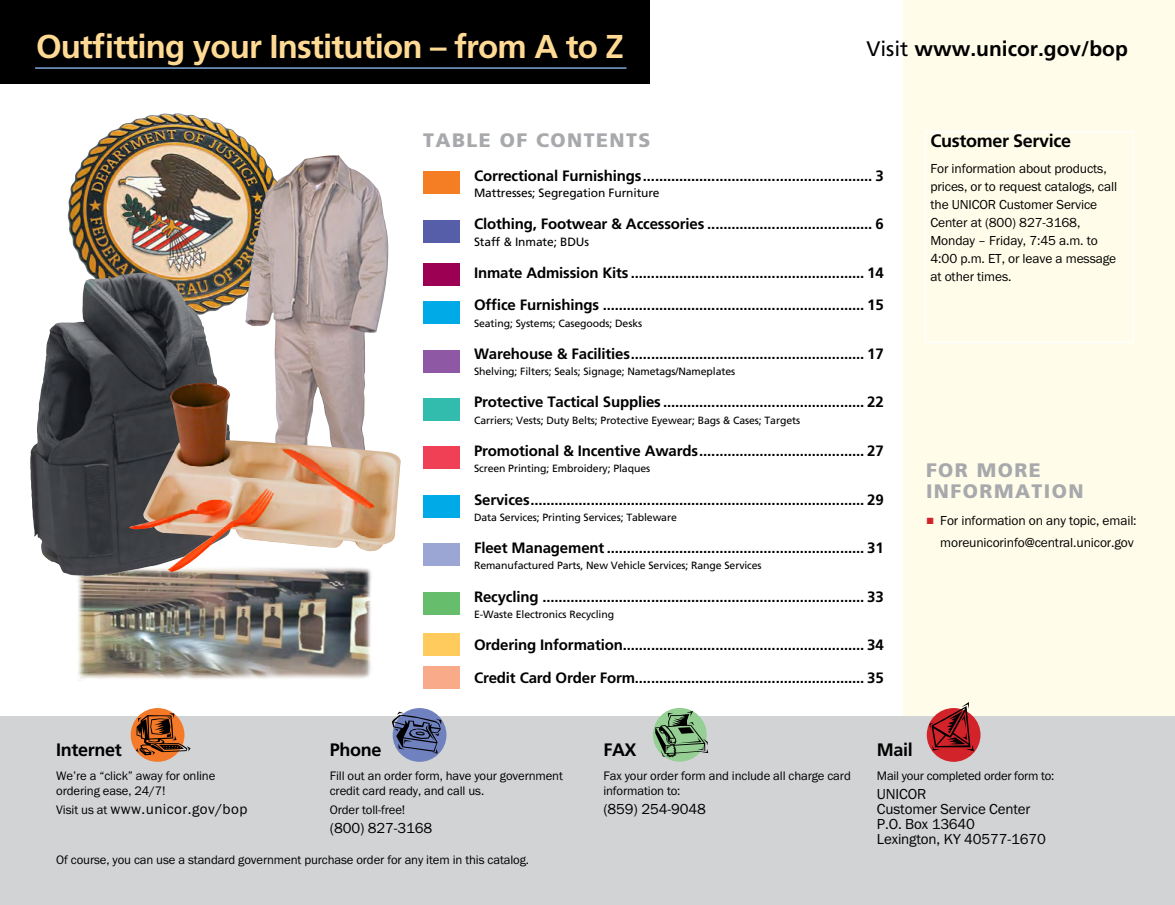
<style>
.page{position:relative;width:1175px;height:905px;background:#fff}
.page>*{position:absolute;margin:0;border:0;box-sizing:border-box;transform-origin:0 0}
.t1{font:700 33px "Frutiger";letter-spacing:-.025em;color:#ffda94}
.t2{font:700 21px "Frutiger";color:#000}
.LDSP_Major_SEC_HEAD{font:900 19.5px/21px "Frutiger";letter-spacing:.075em;color:#a7a9ac}
.LDSP_OYI_Prod_Head{font:700 18px "Frutiger";letter-spacing:-.02em;color:#000}
.LDSP_TOC_Head_leader{font:700 15px "Frutiger";letter-spacing:-.01em;color:#000}
.OYI_Product_Body{font:15px/15px "Franklin Gothic URW Boo";letter-spacing:-.01em;color:#000}
.OYI_Product_Body-2{font:15px "Franklin Gothic URW Boo";letter-spacing:.03em;color:#000}
.OYI_Product_Body-3{font:13.5px/18px "Franklin Gothic URW Boo";letter-spacing:-.01em;color:#000}
.OYI_Product_Body-4{font:12.75px/15px "Franklin Gothic URW Boo";letter-spacing:-.01em;color:#000}
.LDSP_TOC_Descrip{font:12px "Frutiger";letter-spacing:-.01em;color:#000}
.LDSP_TOC_Descrip-2{font:10.5px "Frutiger";letter-spacing:-.01em;color:#000}
.s1{font-weight:400}
.s2{font-size:12.75px}
.s3{color:#d2232a}
</style>
<div class="page">
<img style="left:68px;top:113px;width:192px;height:190px">
<div style="left:903px;top:0;width:271px;height:729px;background:#fffde9"></div>
<div style="left:0;top:716px;width:1174px;height:188px;background:#d1d3d4"></div>
<div style="left:0;top:0;width:650px;height:84px;background:#000"></div>
<hr style="left:35px;top:67px;width:591px;height:2px;background:#7da7d8">
<div style="left:924px;top:131px;width:209px;height:212px;border:2px solid #fff"></div>
<div style="left:423px;top:171px;width:37px;height:23px;background:#f57e25"></div>
<div style="left:423px;top:220px;width:37px;height:22px;background:#565eaa"></div>
<div style="left:423px;top:301px;width:37px;height:23px;background:#00aae7"></div>
<div style="left:423px;top:350px;width:37px;height:22px;background:#8e58a4"></div>
<div style="left:423px;top:398px;width:37px;height:22px;background:#32bcad"></div>
<div style="left:423px;top:447px;width:37px;height:22px;background:#ef4056"></div>
<div style="left:423px;top:495px;width:37px;height:22px;background:#00aae7"></div>
<div style="left:423px;top:543px;width:37px;height:23px;background:#9ba6d4"></div>
<div style="left:423px;top:592px;width:37px;height:22px;background:#66be6c"></div>
<div style="left:423px;top:666px;width:37px;height:23px;background:#f9aa89"></div>
<div style="left:423px;top:633px;width:37px;height:22px;background:#ffcb5d"></div>
<div style="left:423px;top:263px;width:37px;height:22px;background:#9c0052"></div>
<div style="left:131px;top:708px;width:53px;height:53px;background:#f47929;border-radius:50%"></div>
<svg style="left:136px;top:713px;width:55px;height:42px"></svg>
<div style="left:393px;top:708px;width:53px;height:53px;background:#7081c0;border-radius:50%"></div>
<svg style="left:392px;top:711px;width:49px;height:42px"></svg>
<svg style="left:653px;top:707px;width:53px;height:54px"></svg>
<svg style="left:655px;top:711px;width:53px;height:46px;background:#7a9e7a"></svg>
<div style="left:926px;top:708px;width:54px;height:53px;background:#d2232a;border-radius:50%"></div>
<svg style="left:929px;top:702px;width:45px;height:49px"></svg>
<img style="left:245px;top:155px;width:144px;height:228px">
<img style="left:78px;top:572px;width:294px;height:108px">
<img style="left:30px;top:274px;width:203px;height:302px">
<img style="left:129px;top:383px;width:272px;height:189px">
<p class="t1" style="left:36px;top:27px;width:589px">Outfitting your Institution – from A to Z</p>
<p class="t2" style="left:866px;top:36px;width:263px"><span class="s1">Visit</span> www.unicor.gov/bop</p>
<p class="LDSP_OYI_Prod_Head" style="left:56px;top:739px;width:67px">Internet</p>
<p class="OYI_Product_Body-4" style="left:56px;top:768px;width:161px">We’re a “click” away for online ordering ease, 24/7!</p>
<p class="OYI_Product_Body-2" style="left:56px;top:799px;width:193px"><span class="s2">Visit us at</span> www.unicor.gov/bop</p>
<p class="LDSP_Major_SEC_HEAD" style="left:423px;top:129px;width:229px">TABLE OF CONTENTS</p>
<p class="LDSP_TOC_Head_leader" style="left:474px;top:167px;width:411px">Correctional Furnishings......................................................... 3</p>
<p class="LDSP_TOC_Descrip" style="left:474px;top:186px;width:187px">Mattresses; Segregation Furniture</p>
<p class="LDSP_TOC_Head_leader" style="left:474px;top:215px;width:411px">Clothing, Footwear &amp; Accessories ......................................... 6</p>
<p class="LDSP_TOC_Descrip" style="left:474px;top:234px;width:117px">Staff &amp; Inmate; BDUs</p>
<p class="LDSP_TOC_Head_leader" style="left:474px;top:264px;width:411px">Inmate Admission Kits .......................................................... 14</p>
<p class="LDSP_TOC_Head_leader" style="left:474px;top:296px;width:411px">Office Furnishings ................................................................. 15</p>
<p class="LDSP_TOC_Descrip-2" style="left:474px;top:317px;width:170px">Seating; Systems; Casegoods; Desks</p>
<p class="LDSP_TOC_Head_leader" style="left:474px;top:345px;width:411px">Warehouse &amp; Facilities.......................................................... 17</p>
<p class="LDSP_TOC_Descrip-2" style="left:474px;top:365px;width:263px">Shelving; Filters; Seals; Signage; Nametags/Nameplates</p>
<p class="LDSP_TOC_Head_leader" style="left:474px;top:393px;width:411px">Protective Tactical Supplies .................................................. 22</p>
<p class="LDSP_TOC_Descrip-2" style="left:474px;top:414px;width:327px">Carriers; Vests; Duty Belts; Protective Eyewear; Bags &amp; Cases; Targets</p>
<p class="LDSP_TOC_Head_leader" style="left:474px;top:442px;width:411px">Promotional &amp; Incentive Awards......................................... 27</p>
<p class="LDSP_TOC_Descrip-2" style="left:474px;top:462px;width:178px">Screen Printing; Embroidery; Plaques</p>
<p class="LDSP_TOC_Head_leader" style="left:474px;top:490px;width:411px">Services................................................................................... 29</p>
<p class="LDSP_TOC_Descrip-2" style="left:474px;top:511px;width:204px">Data Services; Printing Services; Tableware</p>
<p class="LDSP_TOC_Head_leader" style="left:474px;top:539px;width:411px">Fleet Management ................................................................ 31</p>
<p class="LDSP_TOC_Descrip-2" style="left:474px;top:559px;width:289px">Remanufactured Parts, New Vehicle Services; Range Services</p>
<p class="LDSP_TOC_Head_leader" style="left:474px;top:587px;width:411px">Recycling ................................................................................ 33</p>
<p class="LDSP_TOC_Descrip-2" style="left:474px;top:608px;width:141px">E-Waste Electronics Recycling</p>
<p class="LDSP_TOC_Head_leader" style="left:474px;top:636px;width:411px">Ordering Information............................................................ 34</p>
<p class="LDSP_TOC_Head_leader" style="left:474px;top:668px;width:411px">Credit Card Order Form......................................................... 35</p>
<p class="LDSP_OYI_Prod_Head" style="left:930px;top:130px;width:142px">Customer Service</p>
<p class="OYI_Product_Body-3" style="left:930px;top:159px;width:188px">For information about products, prices, or to request catalogs, call the UNICOR Customer Service<br>Center at (800) 827-3168,<br>Monday – Friday, 7:45 a.m. to<br>4:00 p.m. ET, or leave a message at other times.</p>
<p class="LDSP_Major_SEC_HEAD" style="left:926px;top:459px;width:159px">FOR MORE<br>INFORMATION</p>
<p class="OYI_Product_Body-3" style="left:926px;top:511px;width:211px"><span class="s3">■</span> For information on any topic, email:</p>
<p class="OYI_Product_Body-3" style="left:940px;top:533px;width:195px">moreunicorinfo@central.unicor.gov</p>
<p class="LDSP_OYI_Prod_Head" style="left:330px;top:739px;width:53px">Phone</p>
<p class="OYI_Product_Body-4" style="left:330px;top:768px;width:235px">Fill out an order form, have your government credit card ready, and call us.</p>
<p class="OYI_Product_Body-4" style="left:330px;top:802px;width:77px">Order toll-free!</p>
<p class="OYI_Product_Body" style="left:330px;top:819px;width:104px">(800) 827-3168</p>
<p class="LDSP_OYI_Prod_Head" style="left:603px;top:739px;width:35px">FAX</p>
<p class="OYI_Product_Body-4" style="left:603px;top:768px;width:249px">Fax your order form and include all charge card information to:</p>
<p class="OYI_Product_Body" style="left:603px;top:801px;width:104px">(859) 254-9048</p>
<p class="LDSP_OYI_Prod_Head" style="left:877px;top:739px;width:37px">Mail</p>
<p class="OYI_Product_Body-4" style="left:877px;top:768px;width:179px">Mail your completed order form to:</p>
<p class="OYI_Product_Body" style="left:877px;top:786px;width:170px">UNICOR<br>Customer Service Center<br>P.O. Box 13640<br>Lexington, KY 40577-1670</p>
<p class="OYI_Product_Body-4" style="left:56px;top:852px;width:474px">Of course, you can use a standard government purchase order for any item in this catalog.</p>
</div>
